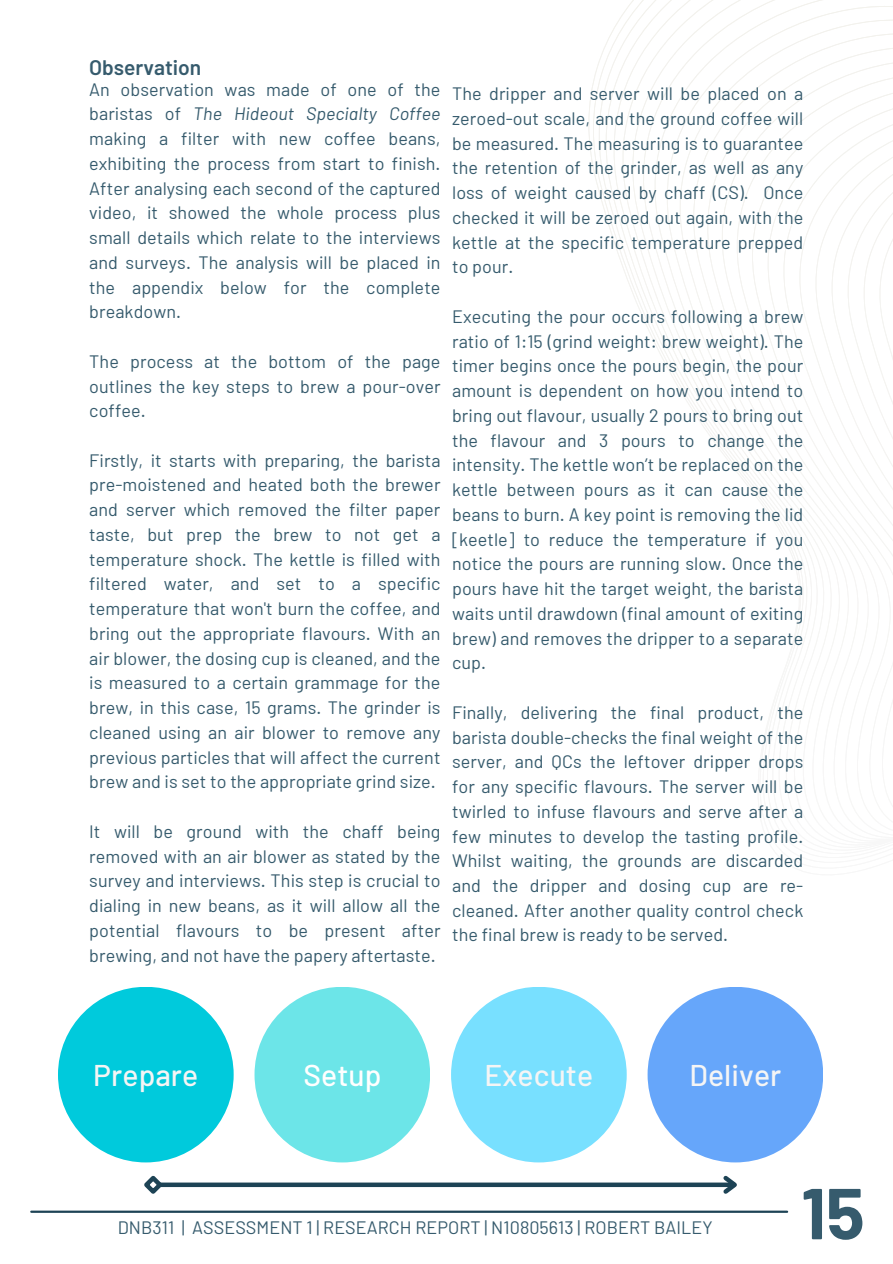
<style>
.page{position:relative;width:893px;height:1264px;background:#fff}
.page>*{position:absolute;margin:0;border:0;box-sizing:border-box;transform-origin:0 0}
.t1{font:700 72px "Barlow";color:#365b6d}
.t2{font:500 30px "Barlow";letter-spacing:.005em;color:#f5f5f5}
.t3{font:500 30px "Barlow";letter-spacing:.005em;color:#fff}
.t4{font:600 21px "Barlow";color:#365b6d}
.t5{font:18px/24.8px "Barlow";letter-spacing:.005em;color:#365b6d;text-align:justify}
.s1{font-style:italic}
</style>
<div class="page">
<hr style="left:31px;top:1210px;width:756px;height:2px;background:#1d4355">
<svg style="left:588px;top:0;width:304px;height:647px"></svg>
<div style="left:58px;top:986px;width:176px;height:176px;background:#00cadc;border-radius:50%"></div>
<div style="left:254px;top:986px;width:176px;height:176px;background:#6ce5e8;border-radius:50%"></div>
<div style="left:451px;top:986px;width:175px;height:176px;background:#78e0ff;border-radius:50%"></div>
<div style="left:647px;top:986px;width:176px;height:176px;background:#66a6fa;border-radius:50%"></div>
<svg style="left:166px;top:1182px;width:553px;height:4px;fill:#1d4355"></svg>
<svg style="left:144px;top:1175px;width:22px;height:19px"></svg>
<svg style="left:719px;top:1175px;width:18px;height:19px"></svg>
<p class="t4" style="left:89px;top:54px;width:114px">Observation</p>
<p class="t5" style="left:89px;top:76px;width:353px">An observation was made of one of the baristas of <span class="s1">The Hideout Specialty Coffee </span>making a filter with new coffee beans, exhibiting the process from start to finish.<br>After analysing each second of the captured video, it showed the whole process plus small details which relate to the interviews and surveys. The analysis will be placed in the appendix below for the complete breakdown.</p>
<p class="t5" style="left:89px;top:348px;width:353px">The process at the bottom of the page outlines the key steps to brew a pour-over coffee.</p>
<p class="t5" style="left:89px;top:447px;width:353px">Firstly, it starts with preparing, the barista pre-moistened and heated both the brewer and server which removed the filter paper taste, but prep the brew to not get a temperature shock. The kettle is filled with filtered water, and set to a specific temperature that won't burn the coffee, and bring out the appropriate flavours. With an air blower, the dosing cup is cleaned, and the is measured to a certain grammage for the brew, in this case, 15 grams. The grinder is cleaned using an air blower to remove any previous particles that will affect the current brew and is set to the appropriate grind size.</p>
<p class="t5" style="left:89px;top:818px;width:353px">It will be ground with the chaff being removed with an air blower as stated by the survey and interviews. This step is crucial to dialing in new beans, as it will allow all the potential flavours to be present after brewing, and not have the papery aftertaste.</p>
<p class="t5" style="left:452px;top:81px;width:353px">The dripper and server will be placed on a zeroed-out scale, and the ground coffee will be measured. The measuring is to guarantee the retention of the grinder, as well as any loss of weight caused by chaff (CS). Once checked it will be zeroed out again, with the kettle at the specific temperature prepped to pour.</p>
<p class="t5" style="left:452px;top:303px;width:353px">Executing the pour occurs following a brew ratio of 1:15 (grind weight: brew weight). The timer begins once the pours begin, the pour amount is dependent on how you intend to bring out flavour, usually 2 pours to bring out the flavour and 3 pours to change the intensity. The kettle won’t be replaced on the kettle between pours as it can cause the beans to burn. A key point is removing the lid [keetle] to reduce the temperature if you notice the pours are running slow. Once the pours have hit the target weight, the barista waits until drawdown (final amount of exiting brew) and removes the dripper to a separate cup.</p>
<p class="t5" style="left:452px;top:699px;width:353px">Finally, delivering the final product, the barista double-checks the final weight of the server, and QCs the leftover dripper drops for any specific flavours. The server will be twirled to infuse flavours and serve after a few minutes to develop the tasting profile.<br>Whilst waiting, the grounds are discarded and the dripper and dosing cup are re&shy;cleaned. After another quality control check the final brew is ready to be served.</p>
<h2 class="t2" style="left:93px;top:1056px;width:106px">Prepare</h2>
<h2 class="t3" style="left:303px;top:1056px;width:79px">Setup</h2>
<h2 class="t2" style="left:484px;top:1056px;width:110px">Execute</h2>
<h2 class="t2" style="left:689px;top:1056px;width:93px">Deliver</h2>
<p class="t5" style="left:118px;top:1214px;width:596px">DNB311 | ASSESSMENT 1 | RESEARCH REPORT | N10805613 | ROBERT BAILEY</p>
<h1 class="t1" style="left:801px;top:1168px;width:65px">15</h1>
</div>
